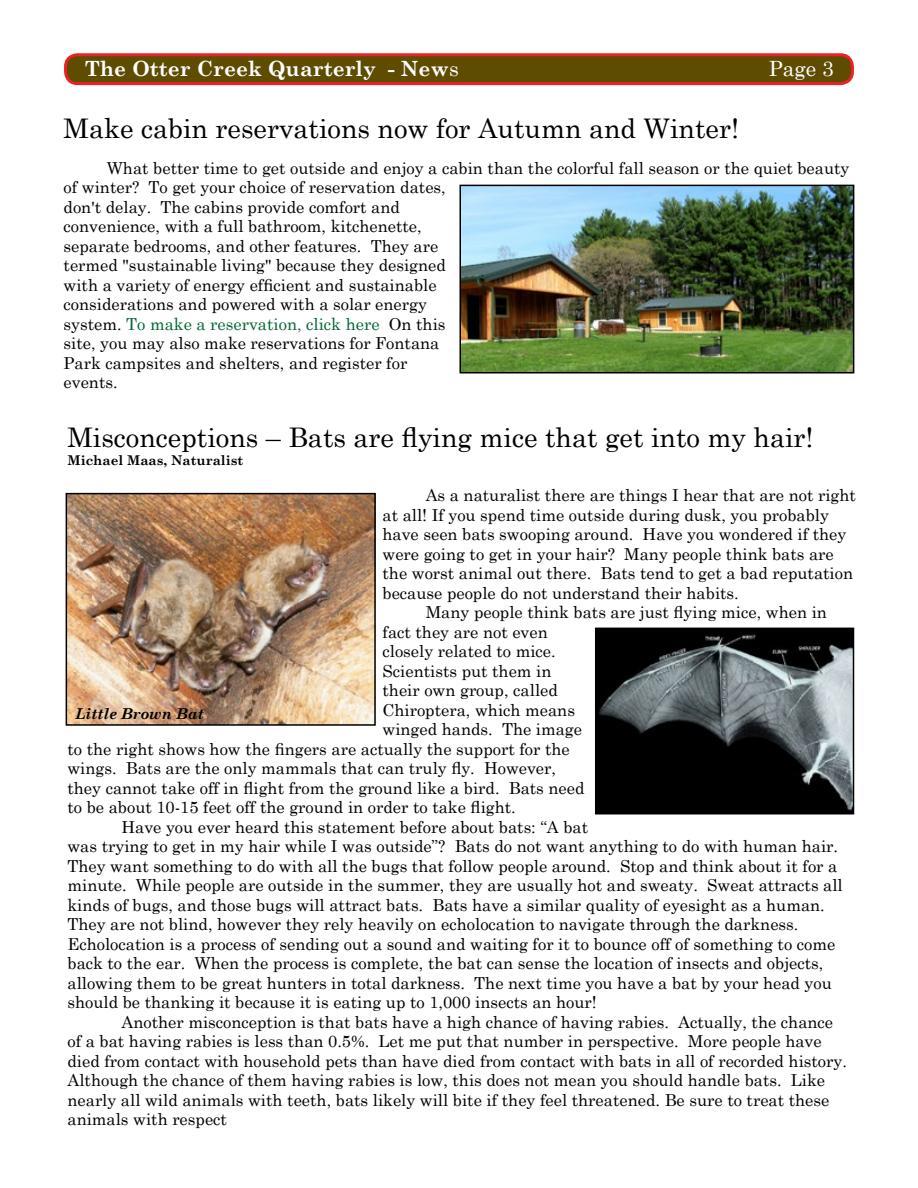
<style>
.page{position:relative;width:918px;height:1188px;background:#fff}
.page>*{position:absolute;margin:0;border:0;box-sizing:border-box;transform-origin:0 0}
.t1{font:27px "Century Schoolbook";color:#000}
.t2{font:700 21px "Century Schoolbook";color:#fff}
.t3{font:21px "Century Schoolbook";color:#fff}
.t4{font:16.5px/19.5px "Century Schoolbook";color:#000}
.t5{font:italic 700 15px "Century Schoolbook";color:#000}
.t6{font:700 13.5px "Century Schoolbook";color:#000}
.s1{font-weight:400}
.s2{color:#006532}
</style>
<div class="page">
<div style="left:66px;top:55px;width:786px;height:29px;background:#5e4c00;border-radius:12px"></div>
<div style="left:64px;top:53px;width:790px;height:32px;border:3px solid #ed2024;border-radius:12px"></div>
<img style="left:462px;top:188px;width:389px;height:183px">
<div style="left:459px;top:185px;width:395px;height:189px;border:2px solid #000"></div>
<img style="left:598px;top:631px;width:253px;height:180px">
<div style="left:595px;top:628px;width:259px;height:186px;border:2px solid #000"></div>
<img style="left:69px;top:496px;width:304px;height:227px">
<div style="left:66px;top:493px;width:310px;height:233px;border:2px solid #000"></div>
<p class="t2" style="left:85px;top:52px;width:376px">The Otter Creek Quarterly - New<span class="s1">s</span></p>
<p class="t3" style="left:769px;top:50px;width:66px">Page 3</p>
<h1 class="t1" style="left:64px;top:106px;width:677px">Make cabin reservations now for Autumn and Winter!</h1>
<p class="t4" style="left:64px;top:157px;width:787px;text-indent:43px">What better time to get outside and enjoy a cabin than the colorful fall season or the quiet beauty of winter? To get your choice of reservation dates,<br>don't delay. The cabins provide comfort and<br>convenience, with a full bathroom, kitchenette,<br>separate bedrooms, and other features. They are<br>termed "sustainable living" because they designed<br>with a variety of energy efficient and sustainable<br>considerations and powered with a solar energy<br>system. <span class="s2">To make a reservation, click here</span> On this<br>site, you may also make reservations for Fontana<br>Park campsites and shelters, and register for<br>events.</p>
<h1 class="t1" style="left:68px;top:415px;width:748px">Misconceptions – Bats are flying mice that get into my hair!</h1>
<p class="t6" style="left:68px;top:450px;width:177px">Michael Maas, Naturalist</p>
<p class="t4" style="left:426px;top:484px;width:432px">As a naturalist there are things I hear that are not right</p>
<p class="t4" style="left:383px;top:504px;width:448px">at all! If you spend time outside during dusk, you probably</p>
<p class="t4" style="left:383px;top:523px;width:465px">have seen bats swooping around. Have you wondered if they</p>
<p class="t4" style="left:383px;top:543px;width:453px">were going to get in your hair? Many people think bats are</p>
<p class="t4" style="left:383px;top:562px;width:472px">the worst animal out there. Bats tend to get a bad reputation</p>
<p class="t4" style="left:383px;top:582px;width:358px">because people do not understand their habits.</p>
<p class="t4" style="left:426px;top:601px;width:403px">Many people think bats are just flying mice, when in</p>
<p class="t4" style="left:383px;top:621px;width:167px">fact they are not even</p>
<p class="t4" style="left:383px;top:640px;width:175px">closely related to mice.</p>
<p class="t4" style="left:383px;top:660px;width:170px">Scientists put them in</p>
<p class="t4" style="left:383px;top:679px;width:177px">their own group, called</p>
<p class="t4" style="left:383px;top:699px;width:194px">Chiroptera, which means</p>
<p class="t4" style="left:383px;top:718px;width:201px">winged hands. The image</p>
<p class="t4" style="left:67px;top:738px;width:504px">to the right shows how the fingers are actually the support for the</p>
<p class="t4" style="left:67px;top:757px;width:490px">wings. Bats are the only mammals that can truly fly. However,</p>
<p class="t4" style="left:67px;top:777px;width:519px">they cannot take off in flight from the ground like a bird. Bats need</p>
<p class="t4" style="left:67px;top:796px;width:450px">to be about 10-15 feet off the ground in order to take flight.</p>
<p class="t4" style="left:121px;top:816px;width:468px">Have you ever heard this statement before about bats: “A bat</p>
<p class="t4" style="left:67px;top:835px;width:772px">was trying to get in my hair while I was outside”? Bats do not want anything to do with human hair.</p>
<p class="t4" style="left:67px;top:855px;width:771px">They want something to do with all the bugs that follow people around. Stop and think about it for a</p>
<p class="t4" style="left:67px;top:874px;width:777px">minute. While people are outside in the summer, they are usually hot and sweaty. Sweat attracts all</p>
<p class="t4" style="left:67px;top:894px;width:759px">kinds of bugs, and those bugs will attract bats. Bats have a similar quality of eyesight as a human.</p>
<p class="t4" style="left:67px;top:913px;width:732px">They are not blind, however they rely heavily on echolocation to navigate through the darkness.</p>
<p class="t4" style="left:67px;top:933px;width:769px">Echolocation is a process of sending out a sound and waiting for it to bounce off of something to come</p>
<p class="t4" style="left:67px;top:952px;width:758px">back to the ear. When the process is complete, the bat can sense the location of insects and objects,</p>
<p class="t4" style="left:67px;top:972px;width:766px">allowing them to be great hunters in total darkness. The next time you have a bat by your head you</p>
<p class="t4" style="left:67px;top:991px;width:531px">should be thanking it because it is eating up to 1,000 insects an hour!</p>
<p class="t4" style="left:121px;top:1011px;width:713px">Another misconception is that bats have a high chance of having rabies. Actually, the chance</p>
<p class="t4" style="left:67px;top:1030px;width:756px">of a bat having rabies is less than 0.5%. Let me put that number in perspective. More people have</p>
<p class="t4" style="left:67px;top:1050px;width:781px">died from contact with household pets than have died from contact with bats in all of recorded history.</p>
<p class="t4" style="left:67px;top:1069px;width:759px">Although the chance of them having rabies is low, this does not mean you should handle bats. Like</p>
<p class="t4" style="left:67px;top:1089px;width:763px">nearly all wild animals with teeth, bats likely will bite if they feel threatened. Be sure to treat these</p>
<p class="t4" style="left:67px;top:1108px;width:161px">animals with respect</p>
<p class="t5" style="left:75px;top:702px;width:130px">Little Brown Bat</p>
</div>
